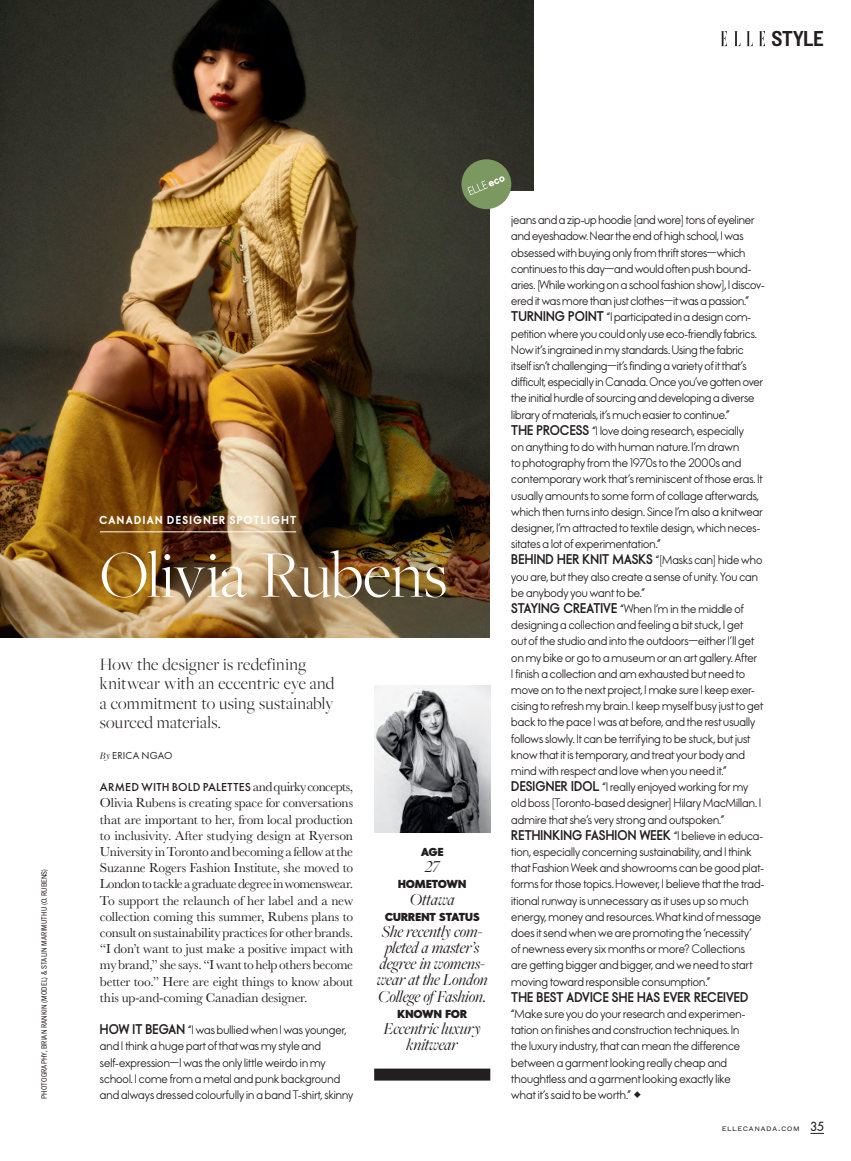
<style>
.page{position:relative;width:851px;height:1161px;background:#fff}
.page>*{position:absolute;margin:0;border:0;box-sizing:border-box;transform-origin:0 0}
.t1{font:300 69px "Freight Big Pro";color:#fff}
.t2{font:500 21px "Tagus Semicond";letter-spacing:-.015em;color:#231f20}
.t3{font:300 18px/19.5px "Freight Big Pro";letter-spacing:.015em;color:#231f20}
.t4{font:italic 17.4px/16.2px "Freight Big Pro";letter-spacing:-.01em;color:#231f20;text-align:center}
.t5{font:13.5px/16.2px "Baskerville MT Std";letter-spacing:-.015em;color:#231f20;text-align:justify}
.t6{font:700 12.75px "Elle Nova C Std";letter-spacing:.015em;color:#231f20}
.t7{font:500 12px "Elle Gabor Std";letter-spacing:.02em;color:#231f20}
.t8{font:500 11.25px/16.2px "Elle Nova C Std";letter-spacing:.005em;color:#231f20}
.t9{font:900 10.5px "Elle Nova C Std";letter-spacing:.01em;color:#231f20}
.t10{font:800 10.5px "Elle Nova C Std";letter-spacing:.14em;color:#fff}
.t11{font:10.5px "Elle Gabor Std";letter-spacing:.025em;color:#231f20}
.t12{font:7.5px "Tagus Semicond";letter-spacing:.02em;color:#231f20}
.t13{font:6.3px "Tagus Wide";letter-spacing:.165em;color:#231f20}
.s1{font-family:"Freight Big Pro";font-style:italic}
.s2{font-family:"Baskerville MT Std";font-weight:400;font-size:13.5px}
.s3{font-weight:700;font-size:12.75px}
.s4{font-weight:500;font-size:11.25px}
.s5{font-size:9px}
.s6{font-family:"Elle Nova C Std";font-weight:600;font-size:12px}
</style>
<div class="page">
<svg style="left:720px;top:31px;width:7px;height:15px"></svg>
<svg style="left:734px;top:31px;width:6px;height:15px"></svg>
<svg style="left:746px;top:31px;width:6px;height:15px"></svg>
<svg style="left:759px;top:31px;width:6px;height:15px"></svg>
<svg style="left:810px;top:1133px;width:13px;height:1px"></svg>
<img style="left:0;top:0;width:533px;height:637px">
<div style="left:490px;top:192px;width:295px;height:932px;background:#fff"></div>
<div style="left:374px;top:1069px;width:116px;height:12px;background:#231f20"></div>
<img style="left:374px;top:686px;width:116px;height:146px">
<hr style="left:100px;top:531px;width:196px;height:1px;background:#fff">
<div style="left:461px;top:159px;width:50px;height:50px;background:#7b9860;border-radius:50%"></div>
<svg style="left:467px;top:176px;width:38px;height:19px"></svg>
<h2 class="t2" style="left:771px;top:27px;width:54px">STYLE</h2>
<p class="t12" style="left:40px;top:1099px;width:232px;rotate:-90deg">PHOTOGRAPHY, BRIAN RANKIN (MODEL) &amp; STALIN MARIMUTHU (O. RUBENS)</p>
<p class="t10" style="left:99px;top:514px;width:198px">CANADIAN DESIGNER SPOTLIGHT</p>
<h1 class="t1" style="left:100px;top:530px;width:349px">Olivia Rubens</h1>
<h3 class="t3" style="left:100px;top:654px;width:236px">How the designer is redefining knitwear with an eccentric eye and a commitment to using sustainably sourced materials.</h3>
<p class="t11" style="left:100px;top:749px;width:74px"><span class="s1">By</span> ERICA NGAO</p>
<p class="t7" style="left:100px;top:780px;width:255px">ARMED WITH BOLD PALETTES <span class="s2">and quirky concepts,</span></p>
<p class="t5" style="left:100px;top:795px;width:255px">Olivia Rubens is creating space for conversations that are important to her, from local production to inclusivity. After studying design at Ryerson University in Toronto and becoming a fellow at the Suzanne Rogers Fashion Institute, she moved to London to tackle a graduate degree in womenswear.<br>To support the relaunch of her label and a new collection coming this summer, Rubens plans to consult on sustainability practices for other brands. “I don’t want to just make a positive impact with my brand,” she says. “I want to help others become better too.” Here are eight things to know about this up-and-coming Canadian designer.</p>
<p class="t8" style="left:100px;top:1022px;width:255px"><span class="s3">HOW IT BEGAN</span> “I was bullied when I was younger, and I think a huge part of that was my style and self-expression—I was the only little weirdo in my school. I come from a metal and punk background and always dressed colourfully in a band T-shirt, skinny</p>
<p class="t9" style="left:421px;top:845px;width:24px">AGE</p>
<h3 class="t4" style="left:425px;top:858px;width:16px">27</h3>
<p class="t9" style="left:398px;top:878px;width:70px">HOMETOWN</p>
<h3 class="t4" style="left:409px;top:890px;width:47px">Ottawa</h3>
<p class="t9" style="left:385px;top:910px;width:96px">CURRENT STATUS</p>
<h3 class="t4" style="left:376px;top:923px;width:113px">She recently com&shy;pleted a master’s degree in womens&shy;wear at the London<br>College of Fashion.</h3>
<p class="t9" style="left:397px;top:1007px;width:71px">KNOWN FOR</p>
<h3 class="t4" style="left:383px;top:1020px;width:99px">Eccentric luxury knitwear</h3>
<p class="t8" style="left:511px;top:212px;width:255px">jeans and a zip-up hoodie [and wore] tons of eyeliner and eyeshadow. Near the end of high school, I was obsessed with buying only from thrift stores—which continues to this day—and would often push bound&shy;aries. [While working on a school fashion show], I discov&shy;ered it was more than just clothes—it was a passion.” <span class="s3">TURNING POINT</span> “I participated in a design com&shy;petition where you could only use eco-friendly fabrics.<br>Now it’s ingrained in my standards. Using the fabric itself isn’t challenging—it’s finding a variety of it that’s difficult, especially in Canada. Once you’ve gotten over the initial hurdle of sourcing and developing a diverse library of materials, it’s much easier to continue.”<br><span class="s3">THE PROCESS</span> “I love doing research, especially<br>on anything to do with human nature. I’m drawn<br>to photography from the 1970s to the 2000s and contemporary work that’s reminiscent of those eras. It usually amounts to some form of collage afterwards, which then turns into design. Since I’m also a knitwear designer, I’m attracted to textile design, which neces&shy;sitates a lot of experimentation.”</p>
<p class="t6" style="left:511px;top:552px;width:253px">BEHIND HER KNIT MASKS <span class="s4">“[Masks can] hide who</span></p>
<p class="t8" style="left:511px;top:569px;width:253px">you are, but they also create a sense of unity. You can be anybody you want to be.”<br><span class="s3">STAYING CREATIVE</span> “When I’m in the middle of designing a collection and feeling a bit stuck, I get<br>out of the studio and into the outdoors—either I’ll get on my bike or go to a museum or an art gallery. After<br>I finish a collection and am exhausted but need to move on to the next project, I make sure I keep exer&shy;cising to refresh my brain. I keep myself busy just to get back to the pace I was at before, and the rest usually follows slowly. It can be terrifying to be stuck, but just know that it is temporary, and treat your body and mind with respect and love when you need it.” <span class="s3">DESIGNER IDOL</span> “I really enjoyed working for my old boss [Toronto-based designer] Hilary MacMillan. I admire that she’s very strong and outspoken.”</p>
<p class="t6" style="left:511px;top:828px;width:253px">RETHINKING FASHION WEEK <span class="s4">“I believe in educa-</span></p>
<p class="t8" style="left:511px;top:844px;width:254px">tion, especially concerning sustainability, and I think that Fashion Week and showrooms can be good plat&shy;forms for those topics. However, I believe that the trad&shy;itional runway is unnecessary as it uses up so much energy, money and resources. What kind of message does it send when we are promoting the ‘necessity’<br>of newness every six months or more? Collections<br>are getting bigger and bigger, and we need to start moving toward responsible consumption.”</p>
<p class="t6" style="left:511px;top:990px;width:239px">THE BEST ADVICE SHE HAS EVER RECEIVED</p>
<p class="t8" style="left:511px;top:1006px;width:235px">“Make sure you do your research and experimen&shy;tation on finishes and construction techniques. In the luxury industry, that can mean the difference between a garment looking really cheap and thoughtless and a garment looking exactly like what it’s said to be worth.”</p>
<p class="t13" style="left:722px;top:1125px;width:103px">ELLECANADA<span class="s5">.</span>COM <span class="s6">35</span></p>
</div>
